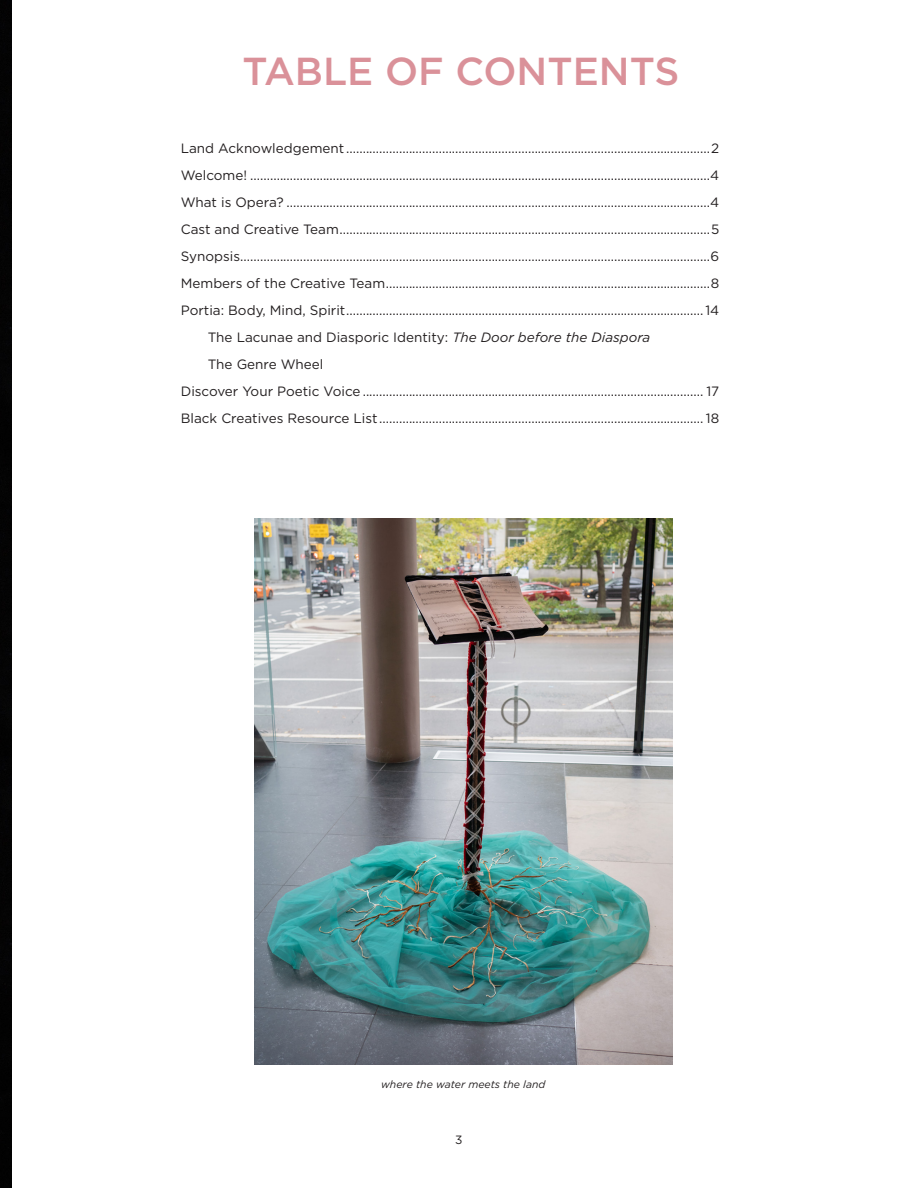
<style>
.page{position:relative;width:918px;height:1188px;background:#fff}
.page>*{position:absolute;margin:0;border:0;box-sizing:border-box;transform-origin:0 0}
.t1{font:500 39px "Gotham";color:#da9199}
.Normal__Web{font:13.5px "Gotham";color:#231f20}
.t2{font:12px "Gotham";color:#231f20}
.Normal__Web-2{font:italic 10.5px "Gotham";color:#231f20}
.s1{font-style:italic}
</style>
<div class="page">
<div style="left:0;top:0;width:12px;height:1188px;background:#030303"></div>
<img style="left:254px;top:518px;width:418px;height:547px">
<p class="t1" style="left:242px;top:46px;width:438px">TABLE OF CONTENTS</p>
<p class="Normal__Web" style="left:181px;top:140px;width:540px">Land Acknowledgement ..............................................................................................................2</p>
<p class="Normal__Web" style="left:181px;top:167px;width:540px">Welcome! ...........................................................................................................................................4</p>
<p class="Normal__Web" style="left:181px;top:194px;width:540px">What is Opera? ................................................................................................................................4</p>
<p class="Normal__Web" style="left:181px;top:221px;width:540px">Cast and Creative Team................................................................................................................5</p>
<p class="Normal__Web" style="left:181px;top:248px;width:540px">Synopsis..............................................................................................................................................6</p>
<p class="Normal__Web" style="left:181px;top:275px;width:540px">Members of the Creative Team..................................................................................................8</p>
<p class="Normal__Web" style="left:181px;top:302px;width:540px">Portia: Body, Mind, Spirit............................................................................................................14</p>
<p class="Normal__Web" style="left:208px;top:329px;width:444px">The Lacunae and Diasporic Identity: <span class="s1">The Door before the Diaspora</span></p>
<p class="Normal__Web" style="left:208px;top:356px;width:117px">The Genre Wheel</p>
<p class="Normal__Web" style="left:181px;top:383px;width:540px">Discover Your Poetic Voice ....................................................................................................... 17</p>
<p class="Normal__Web" style="left:181px;top:410px;width:540px">Black Creatives Resource List .................................................................................................. 18</p>
<p class="Normal__Web-2" style="left:381px;top:1078px;width:166px">where the water meets the land</p>
<p class="t2" style="left:455px;top:1132px;width:9px">3</p>
</div>
